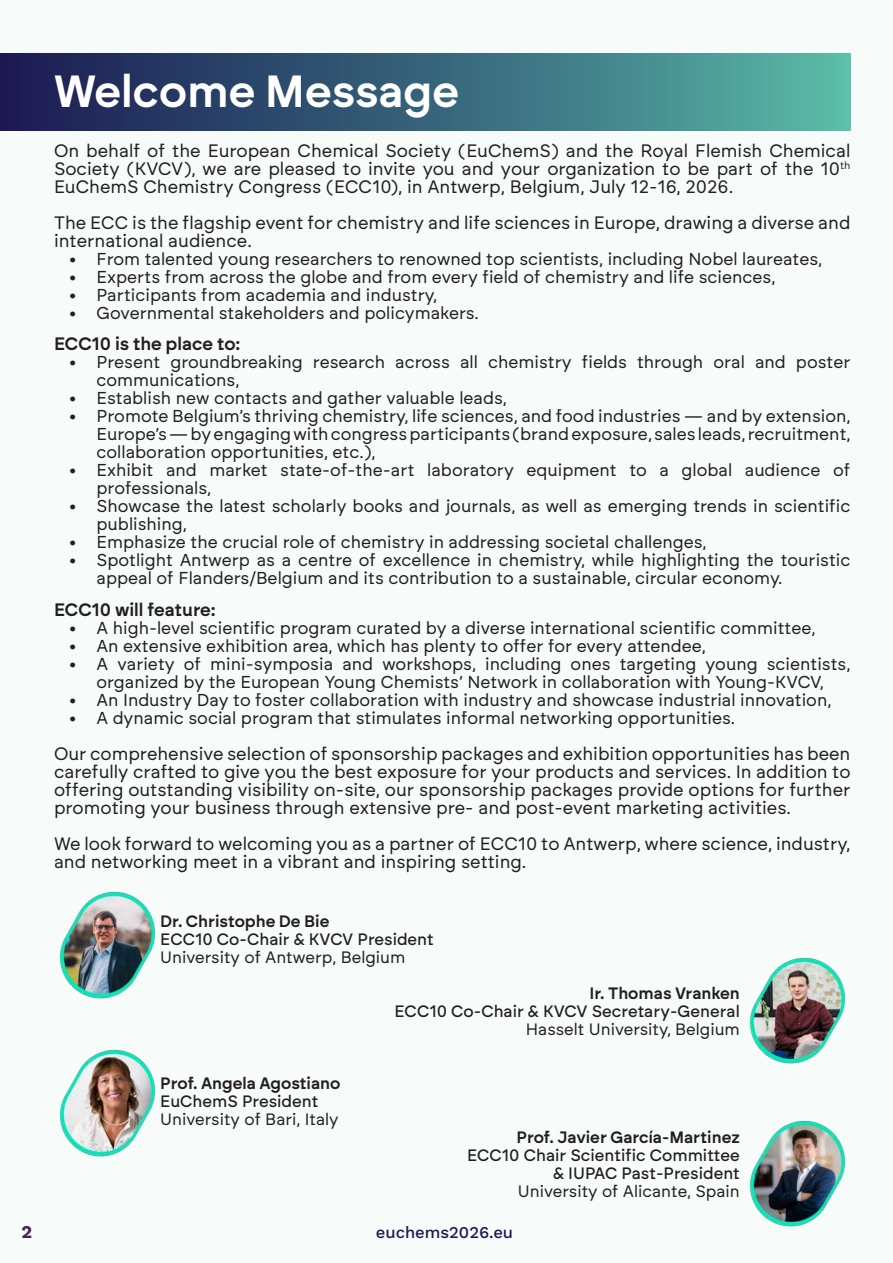
<style>
.page{position:relative;width:893px;height:1263px;background:#f7fcfa}
.page>*{position:absolute;margin:0;border:0;box-sizing:border-box;transform-origin:0 0}
.t1{font:600 45px "Brockmann";color:#fff}
.t2{font:18px/18px "Brockmann";color:#231f20;text-align:justify}
.t3{font:600 18px "Brockmann";color:#231f20}
.t4{font:700 18px "Work Sans";color:#472654}
.t5{font:17.25px/18px "Brockmann";color:#231f20}
.t6{font:500 16.5px/18px "Brockmann";color:#231f20;text-align:right}
.t7{font:16.5px "Brockmann";color:#231f20}
.t8{font:600 16.5px "Brockmann";color:#231f20}
.t9{font:500 16.5px "Work Sans";color:#1d1652}
</style>
<div class="page">
<div style="left:0;top:53px;width:850px;height:77px;background:linear-gradient(to right,#191651,#58b7a6)"></div>
<img style="left:60px;top:892px;width:96px;height:106px">
<img style="left:60px;top:1050px;width:96px;height:106px">
<img style="left:750px;top:1121px;width:96px;height:106px">
<img style="left:750px;top:957px;width:96px;height:106px">
<h1 class="t1" style="left:54px;top:63px;width:407px">Welcome Message</h1>
<p class="t2" style="left:54px;top:141px;width:798px">On behalf of the European Chemical Society (EuChemS) and the Royal Flemish Chemical Society (KVCV), we are pleased to invite you and your organization to be part of the 10<sup>th </sup>EuChemS Chemistry Congress (ECC10), in Antwerp, Belgium, July 12-16, 2026.</p>
<p class="t2" style="left:54px;top:213px;width:798px">The ECC is the flagship event for chemistry and life sciences in Europe, drawing a diverse and international audience.</p>
<p class="t5" style="left:70px;top:250px;width:754px">• From talented young researchers to renowned top scientists, including Nobel laureates,</p>
<p class="t5" style="left:70px;top:268px;width:707px">• Experts from across the globe and from every field of chemistry and life sciences,</p>
<p class="t5" style="left:70px;top:286px;width:369px">• Participants from academia and industry,</p>
<p class="t5" style="left:70px;top:304px;width:411px">• Governmental stakeholders and policymakers.</p>
<p class="t3" style="left:54px;top:333px;width:188px">ECC10 is the place to:</p>
<p class="t5" style="left:97px;top:353px;width:755px;text-indent:-27px">• Present groundbreaking research across all chemistry fields through oral and poster communications,</p>
<p class="t5" style="left:70px;top:389px;width:439px">• Establish new contacts and gather valuable leads,</p>
<p class="t5" style="left:97px;top:407px;width:755px;text-align:justify;text-indent:-27px">• Promote Belgium’s thriving chemistry, life sciences, and food industries — and by extension, Europe’s — by engaging with congress participants (brand exposure, sales leads, recruitment, collaboration opportunities, etc.),</p>
<p class="t5" style="left:97px;top:461px;width:755px;text-indent:-27px">• Exhibit and market state-of-the-art laboratory equipment to a global audience of professionals,</p>
<p class="t5" style="left:97px;top:497px;width:755px;text-indent:-27px">• Showcase the latest scholarly books and journals, as well as emerging trends in scientific publishing,</p>
<p class="t5" style="left:70px;top:533px;width:639px">• Emphasize the crucial role of chemistry in addressing societal challenges,</p>
<p class="t5" style="left:97px;top:551px;width:755px;text-indent:-27px">• Spotlight Antwerp as a centre of excellence in chemistry, while highlighting the touristic appeal of Flanders/Belgium and its contribution to a sustainable, circular economy.</p>
<p class="t3" style="left:54px;top:598px;width:163px">ECC10 will feature:</p>
<p class="t5" style="left:70px;top:619px;width:747px">• A high-level scientific program curated by a diverse international scientific committee,</p>
<p class="t5" style="left:70px;top:637px;width:638px">• An extensive exhibition area, which has plenty to offer for every attendee,</p>
<p class="t5" style="left:70px;top:655px;width:782px;text-align:center">• A variety of mini-symposia and workshops, including ones targeting young scientists, organized by the European Young Chemists’ Network in collaboration with Young-KVCV,</p>
<p class="t5" style="left:70px;top:691px;width:763px">• An Industry Day to foster collaboration with industry and showcase industrial innovation,</p>
<p class="t5" style="left:70px;top:709px;width:667px">• A dynamic social program that stimulates informal networking opportunities.</p>
<p class="t2" style="left:54px;top:744px;width:798px">Our comprehensive selection of sponsorship packages and exhibition opportunities has been carefully crafted to give you the best exposure for your products and services. In addition to offering outstanding visibility on-site, our sponsorship packages provide options for further promoting your business through extensive pre- and post-event marketing activities.</p>
<p class="t2" style="left:54px;top:834px;width:798px">We look forward to welcoming you as a partner of ECC10 to Antwerp, where science, industry, and networking meet in a vibrant and inspiring setting.</p>
<p class="t8" style="left:160px;top:911px;width:171px">Dr. Christophe De Bie</p>
<p class="t6" style="left:160px;top:930px;width:275px">ECC10 Co-Chair &amp; KVCV President</p>
<p class="t7" style="left:160px;top:947px;width:247px">University of Antwerp, Belgium</p>
<p class="t8" style="left:160px;top:1073px;width:182px">Prof. Angela Agostiano</p>
<p class="t6" style="left:160px;top:1092px;width:160px">EuChemS President</p>
<p class="t7" style="left:160px;top:1109px;width:180px">University of Bari, Italy</p>
<p class="t8" style="left:589px;top:983px;width:152px">Ir. Thomas Vranken</p>
<p class="t6" style="left:395px;top:1002px;width:347px">ECC10 Co-Chair &amp; KVCV Secretary-General</p>
<p class="t7" style="left:526px;top:1019px;width:216px">Hasselt University, Belgium</p>
<p class="t8" style="left:516px;top:1127px;width:225px">Prof. Javier García-Martinez</p>
<p class="t6" style="left:467px;top:1146px;width:274px">ECC10 Chair Scientific Committee &amp; IUPAC Past-President</p>
<p class="t7" style="left:518px;top:1181px;width:223px">University of Alicante, Spain</p>
<p class="t4" style="left:22px;top:1221px;width:12px">2</p>
<p class="t9" style="left:376px;top:1223px;width:139px">euchems2026.eu</p>
</div>
